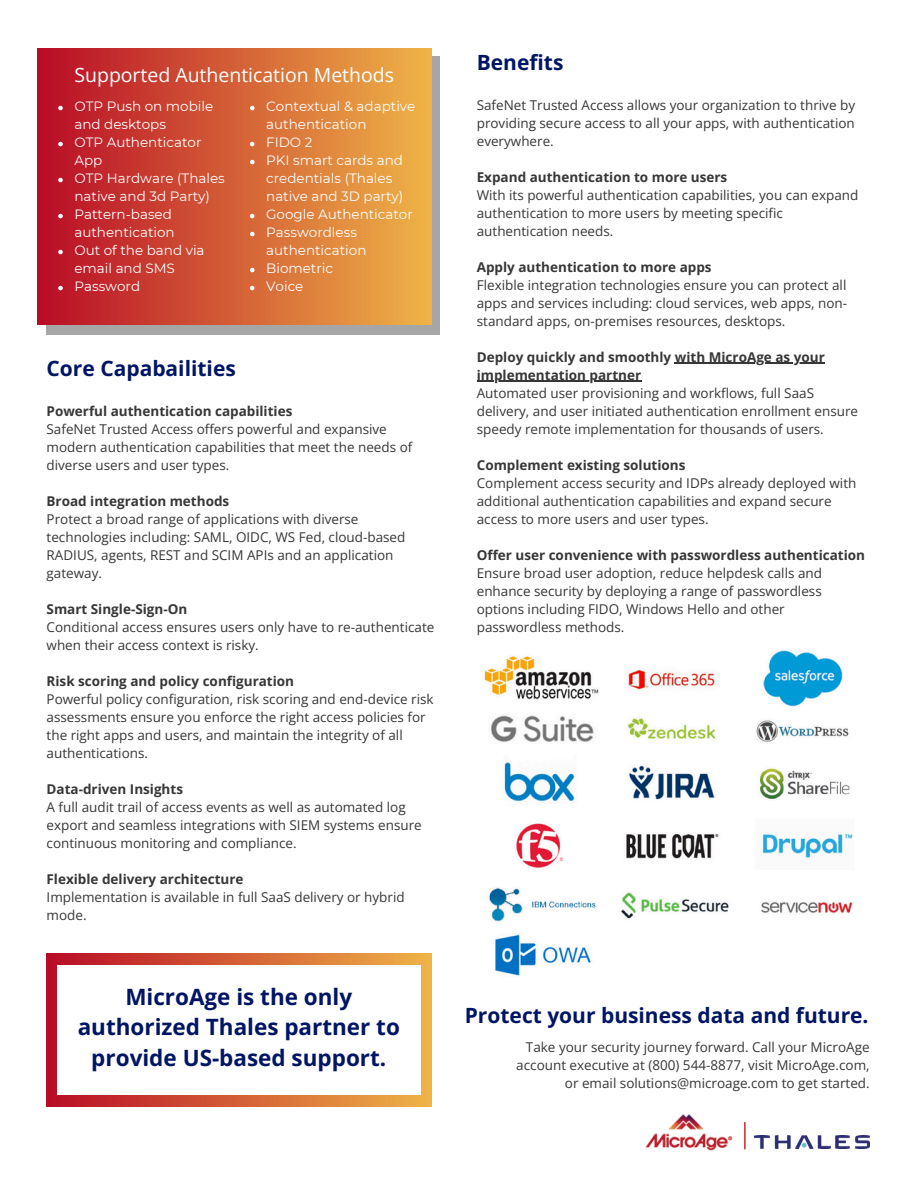
<style>
.page{position:relative;width:918px;height:1188px;background:#fff}
.page>*{position:absolute;margin:0;border:0;box-sizing:border-box;transform-origin:0 0}
.t1{font:700 22.5px/30.3px "Open Sans";color:#001564;text-align:center}
.t2{font:700 21px "Open Sans";color:#001564}
.t3{font:19.5px "Open Sans";color:#fff}
.t4{font:13.5px/18px "Open Sans";color:#373737}
.t5{font:700 13.5px "Open Sans";color:#373737}
.t6{font:13.5px/18px "Montserrat";color:#fff}
.s1{font-weight:700}
</style>
<div class="page">
<svg style="left:47px;top:56px;width:393px;height:278px;background:#aba29b"></svg>
<div style="left:38px;top:49px;width:393px;height:275px;background:linear-gradient(to right,#b90b26,#efb447)"></div>
<svg style="left:250px;top:106px;width:5px;height:4px"></svg>
<svg style="left:250px;top:142px;width:5px;height:4px"></svg>
<svg style="left:250px;top:160px;width:5px;height:4px"></svg>
<svg style="left:250px;top:214px;width:5px;height:4px"></svg>
<svg style="left:250px;top:232px;width:5px;height:4px"></svg>
<svg style="left:250px;top:268px;width:5px;height:4px"></svg>
<svg style="left:250px;top:286px;width:5px;height:4px"></svg>
<svg style="left:58px;top:106px;width:5px;height:4px"></svg>
<svg style="left:58px;top:142px;width:5px;height:4px"></svg>
<svg style="left:58px;top:178px;width:5px;height:4px"></svg>
<svg style="left:58px;top:214px;width:5px;height:4px"></svg>
<svg style="left:58px;top:250px;width:5px;height:4px"></svg>
<svg style="left:58px;top:286px;width:5px;height:4px"></svg>
<img style="left:484px;top:650px;width:369px;height:326px">
<hr style="left:675px;top:363px;width:150px;height:1px;background:#373737">
<hr style="left:477px;top:381px;width:164px;height:1px;background:#373737">
<img style="left:646px;top:1114px;width:86px;height:36px">
<img style="left:755px;top:1135px;width:115px;height:14px">
<img style="left:744px;top:1121px;width:2px;height:29px">
<svg style="left:47px;top:953px;width:384px;height:153px;background:#d56541"></svg>
<div style="left:57px;top:966px;width:363px;height:128px;background:#fff"></div>
<p class="t3" style="left:75px;top:62px;width:321px">Supported Authentication Methods</p>
<h2 class="t6" style="left:266px;top:98px;width:151px">Contextual &amp; adaptive authentication</h2>
<p class="t6" style="left:266px;top:134px;width:48px">FIDO 2</p>
<p class="t6" style="left:266px;top:152px;width:139px">PKI smart cards and credentials (Thales native and 3D party)</p>
<p class="t6" style="left:266px;top:206px;width:148px">Google Authenticator</p>
<p class="t6" style="left:266px;top:224px;width:102px">Passwordless authentication</p>
<p class="t6" style="left:266px;top:260px;width:68px">Biometric</p>
<p class="t6" style="left:266px;top:278px;width:39px">Voice</p>
<p class="t6" style="left:74px;top:98px;width:140px">OTP Push on mobile and desktops</p>
<p class="t6" style="left:74px;top:134px;width:129px">OTP Authenticator<br>App</p>
<p class="t6" style="left:74px;top:170px;width:152px">OTP Hardware (Thales native and 3d Party)</p>
<p class="t6" style="left:74px;top:206px;width:102px">Pattern-based authentication</p>
<p class="t6" style="left:74px;top:242px;width:132px">Out of the band via email and SMS</p>
<p class="t6" style="left:74px;top:278px;width:67px">Password</p>
<p class="t2" style="left:47px;top:354px;width:191px">Core Capabailities</p>
<h1 class="t5" style="left:47px;top:401px;width:247px">Powerful authentication capabilities</h1>
<p class="t4" style="left:47px;top:420px;width:367px">SafeNet Trusted Access offers powerful and expansive modern authentication capabilities that meet the needs of diverse users and user types.</p>
<p class="t5" style="left:47px;top:491px;width:184px">Broad integration methods</p>
<p class="t4" style="left:47px;top:510px;width:360px">Protect a broad range of applications with diverse technologies including: SAML, OIDC, WS Fed, cloud-based RADIUS, agents, REST and SCIM APIs and an application gateway.</p>
<p class="t5" style="left:47px;top:599px;width:142px">Smart Single-Sign-On</p>
<p class="t4" style="left:47px;top:618px;width:389px">Conditional access ensures users only have to re-authenticate when their access context is risky.</p>
<p class="t5" style="left:47px;top:671px;width:249px">Risk scoring and policy configuration</p>
<p class="t4" style="left:47px;top:690px;width:389px">Powerful policy configuration, risk scoring and end-device risk assessments ensure you enforce the right access policies for the right apps and users, and maintain the integrity of all authentications.</p>
<p class="t5" style="left:47px;top:779px;width:138px">Data-driven Insights</p>
<p class="t4" style="left:47px;top:798px;width:377px">A full audit trail of access events as well as automated log export and seamless integrations with SIEM systems ensure continuous monitoring and compliance.</p>
<p class="t5" style="left:47px;top:869px;width:198px">Flexible delivery architecture</p>
<p class="t4" style="left:47px;top:888px;width:360px">Implementation is available in full SaaS delivery or hybrid mode.</p>
<h1 class="t1" style="left:78px;top:981px;width:324px">MicroAge is the only authorized Thales partner to provide US-based support.</h1>
<p class="t2" style="left:477px;top:48px;width:88px">Benefits</p>
<p class="t4" style="left:477px;top:95px;width:380px;text-align:justify">SafeNet Trusted Access allows your organization to thrive by providing secure access to all your apps, with authentication everywhere.</p>
<p class="t5" style="left:477px;top:167px;width:252px">Expand authentication to more users</p>
<h1 class="t4" style="left:477px;top:185px;width:383px">With its powerful authentication capabilities, you can expand authentication to more users by meeting specific authentication needs.</h1>
<h1 class="t5" style="left:477px;top:257px;width:236px">Apply authentication to more apps</h1>
<p class="t4" style="left:477px;top:275px;width:372px;text-align:justify">Flexible integration technologies ensure you can protect all apps and services including: cloud services, web apps, non&shy;standard apps, on-premises resources, desktops.</p>
<p class="t5" style="left:477px;top:347px;width:350px">Deploy quickly and smoothly with MicroAge as your</p>
<p class="t4" style="left:477px;top:365px;width:383px"><span class="s1">implementation partner<br></span>Automated user provisioning and workflows, full SaaS delivery, and user initiated authentication enrollment ensure</p>
<p class="t4" style="left:477px;top:419px;width:349px">speedy remote implementation for thousands of users.</p>
<p class="t4" style="left:477px;top:455px;width:381px"><span class="s1">Complement existing solutions<br></span>Complement access security and IDPs already deployed with</p>
<p class="t4" style="left:477px;top:491px;width:356px">additional authentication capabilities and expand secure access to more users and user types.</p>
<p class="t5" style="left:477px;top:545px;width:390px">Offer user convenience with passwordless authentication</p>
<p class="t4" style="left:477px;top:563px;width:347px">Ensure broad user adoption, reduce helpdesk calls and enhance security by deploying a range of passwordless options including FIDO, Windows Hello and other passwordless methods.</p>
<p class="t2" style="left:465px;top:1001px;width:405px">Protect your business data and future.</p>
<p class="t4" style="left:516px;top:1038px;width:355px;text-align:right">Take your security journey forward. Call your MicroAge account executive at (800) 544-8877, visit MicroAge.com, or email solutions@microage.com to get started.</p>
</div>
